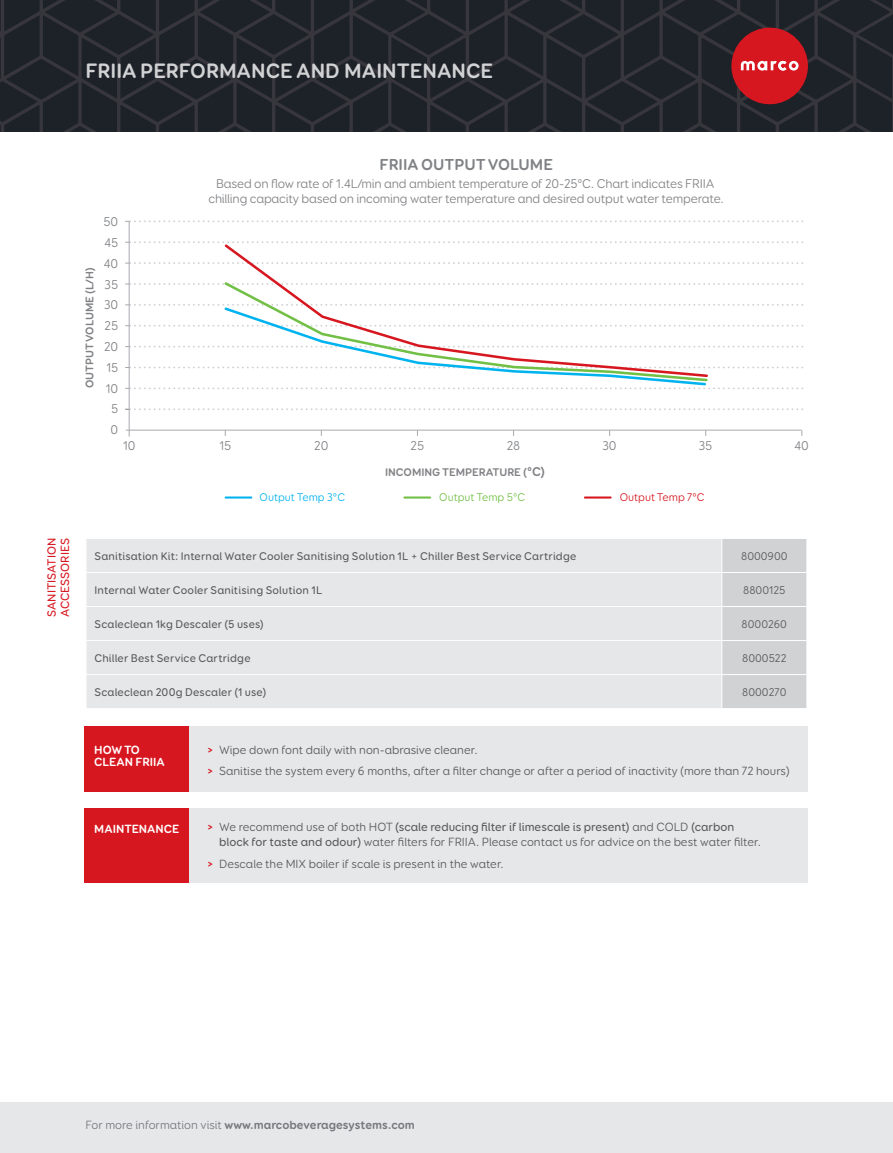
<style>
.page{position:relative;width:893px;height:1153px;background:#fff}
.page>*{position:absolute;margin:0;border:0;box-sizing:border-box;transform-origin:0 0}
.Feature_Tabbed_Text{font:700 21px "Booster Next FY";color:#d1d2d4}
.t1{font:700 16.05px "Booster Next FY";color:#808285}
.t2{font:12.75px/20.9px "Booster Next FY";letter-spacing:-.015em;color:#808285;text-align:right}
.t3{font:12px/15px "Booster Next FY";color:#57585a}
.t4{font:700 12px "Booster Next FY";color:#76787b}
.TABLE_TEXT_PRODUCT_D{font:700 12px/12px "Booster Next FY";color:#fff}
.Feature_Tabbed_Text-2{font:500 12px "Booster Next FY";color:#d7171f}
.MAIN_HEADINGS{font:500 11.25px "Booster Next FY";letter-spacing:.015em;color:#57585a}
.t5{font:700 11.25px "Booster Next FY";color:#808285}
.TABLE_TEXT_COPY{font:11.25px "Booster Next FY";color:#57585a}
.t6{font:11.25px "Booster Next FY";color:#00b3ef}
.t7{font:11.25px "Booster Next FY";color:#71bf44}
.t8{font:11.25px "Booster Next FY";color:#d7171f}
.s1{font-size:12.75px}
.s2{font-weight:700;color:#d7171f}
.s3{font-weight:500}
.s4{font-weight:400}
</style>
<div class="page">
<div style="left:0;top:1101px;width:893px;height:51px;background:#e6e7e9"></div>
<svg style="left:0;top:0;width:893px;height:132px;background:#28242b"></svg>
<div style="left:87px;top:539px;width:634px;height:169px;background:#e6e7e9"></div>
<div style="left:722px;top:539px;width:84px;height:169px;background:#d1d2d4"></div>
<hr style="left:86px;top:572px;width:636px;height:1px;background:#fff">
<hr style="left:722px;top:572px;width:84px;height:1px;background:#fff">
<hr style="left:86px;top:606px;width:636px;height:1px;background:#fff">
<hr style="left:722px;top:606px;width:84px;height:1px;background:#fff">
<hr style="left:86px;top:640px;width:636px;height:1px;background:#fff">
<hr style="left:722px;top:640px;width:84px;height:1px;background:#fff">
<hr style="left:86px;top:674px;width:636px;height:1px;background:#fff">
<hr style="left:722px;top:674px;width:84px;height:1px;background:#fff">
<svg style="left:125px;top:283px;width:678px;height:2px"></svg>
<svg style="left:125px;top:241px;width:678px;height:2px"></svg>
<svg style="left:125px;top:262px;width:678px;height:2px"></svg>
<svg style="left:125px;top:220px;width:678px;height:2px"></svg>
<svg style="left:125px;top:408px;width:678px;height:2px"></svg>
<hr style="left:126px;top:429px;width:676px;height:1px;background:#a8a9ad">
<hr style="left:226px;top:496px;width:25px;height:2px;background:#00b3ef">
<hr style="left:404px;top:496px;width:26px;height:2px;background:#71bf44">
<hr style="left:585px;top:496px;width:26px;height:2px;background:#d7171f">
<hr style="left:129px;top:221px;width:1px;height:215px;background:#a8a9ad">
<svg style="left:222px;top:242px;width:487px;height:38px"></svg>
<svg style="left:222px;top:280px;width:487px;height:24px"></svg>
<svg style="left:125px;top:304px;width:678px;height:85px"></svg>
<div style="left:84px;top:726px;width:724px;height:65px;background:#e6e7e9"></div>
<div style="left:84px;top:726px;width:105px;height:65px;background:#d7171f"></div>
<div style="left:84px;top:807px;width:724px;height:75px;background:#e6e7e9"></div>
<div style="left:84px;top:807px;width:105px;height:75px;background:#d7171f"></div>
<p class="Feature_Tabbed_Text" style="left:85px;top:58px;width:409px">FRIIA PERFORMANCE AND MAINTENANCE</p>
<p class="Feature_Tabbed_Text-2" style="left:44px;top:617px;width:80px;rotate:-90deg">SANITISATION</p>
<p class="Feature_Tabbed_Text-2" style="left:58px;top:617px;width:81px;rotate:-90deg">ACCESSORIES</p>
<p class="t5" style="left:83px;top:388px;width:122px;rotate:-90deg">OUTPUT VOLUME (L/H)</p>
<p class="t2" style="left:104px;top:211px;width:16px">50<br>45<br>40<br>35<br>30<br>25<br>20<br>15<br>10<br>5<br>0</p>
<p class="t1" style="left:380px;top:154px;width:175px">FRIIA OUTPUT VOLUME</p>
<p class="t2" style="left:208px;top:177px;width:517px;line-height:14.4px;text-align:center">Based on flow rate of 1.4L/min and ambient temperature of 20-25°C. Chart indicates FRIIA chilling capacity based on incoming water temperature and desired output water temperate.</p>
<p class="t2" style="left:123px;top:435px;width:14px">10</p>
<p class="t2" style="left:219px;top:435px;width:13px">15</p>
<p class="t2" style="left:314px;top:435px;width:16px">20</p>
<p class="t2" style="left:411px;top:435px;width:15px">25</p>
<p class="t2" style="left:507px;top:435px;width:15px">28</p>
<p class="t2" style="left:602px;top:435px;width:16px">30</p>
<p class="t2" style="left:699px;top:435px;width:15px">35</p>
<p class="t2" style="left:794px;top:435px;width:16px">40</p>
<p class="t5" style="left:385px;top:465px;width:161px">INCOMING TEMPERATURE (<span class="s1">°C)</span></p>
<p class="t6" style="left:260px;top:490px;width:87px">Output Temp 3°C</p>
<p class="t7" style="left:439px;top:490px;width:87px">Output Temp 5°C</p>
<p class="t8" style="left:620px;top:490px;width:86px">Output Temp 7°C</p>
<p class="MAIN_HEADINGS" style="left:94px;top:549px;width:483px">Sanitisation Kit: Internal Water Cooler Sanitising Solution 1L + Chiller Best Service Cartridge</p>
<p class="TABLE_TEXT_COPY" style="left:741px;top:549px;width:48px">8000900</p>
<p class="MAIN_HEADINGS" style="left:94px;top:583px;width:229px">Internal Water Cooler Sanitising Solution 1L</p>
<p class="TABLE_TEXT_COPY" style="left:743px;top:583px;width:44px">8800125</p>
<p class="MAIN_HEADINGS" style="left:94px;top:617px;width:171px">Scaleclean 1kg Descaler (5 uses)</p>
<p class="TABLE_TEXT_COPY" style="left:742px;top:617px;width:47px">8000260</p>
<p class="MAIN_HEADINGS" style="left:94px;top:651px;width:158px">Chiller Best Service Cartridge</p>
<p class="TABLE_TEXT_COPY" style="left:742px;top:651px;width:46px">8000522</p>
<p class="MAIN_HEADINGS" style="left:94px;top:685px;width:173px">Scaleclean 200g Descaler (1 use)</p>
<p class="TABLE_TEXT_COPY" style="left:742px;top:685px;width:46px">8000270</p>
<p class="TABLE_TEXT_PRODUCT_D" style="left:94px;top:743px;width:72px">HOW TO<br>CLEAN FRIIA</p>
<p class="TABLE_TEXT_PRODUCT_D" style="left:94px;top:822px;width:86px">MAINTENANCE</p>
<p class="t3" style="left:206px;top:742px;width:273px"><span class="s2">&gt;</span> Wipe down font daily with non-abrasive cleaner.</p>
<p class="t3" style="left:206px;top:763px;width:585px"><span class="s2">&gt;</span> Sanitise the system every 6 months, after a filter change or after a period of inactivity (more than 72 hours)</p>
<p class="t3" style="left:219px;top:819px;width:543px;text-indent:-13px"><span class="s2">&gt;</span> We recommend use of both HOT <span class="s3">(scale reducing filter if limescale is present)</span> and COLD <span class="s3">(carbon block for taste and odour)</span> water filters for FRIIA. Please contact us for advice on the best water filter.</p>
<p class="t3" style="left:206px;top:855px;width:299px"><span class="s2">&gt;</span> Descale the MIX boiler if scale is present in the water.</p>
<p class="t4" style="left:85px;top:1117px;width:331px"><span class="s4">For more information visit</span> www.marcobeveragesystems.com</p>
</div>
